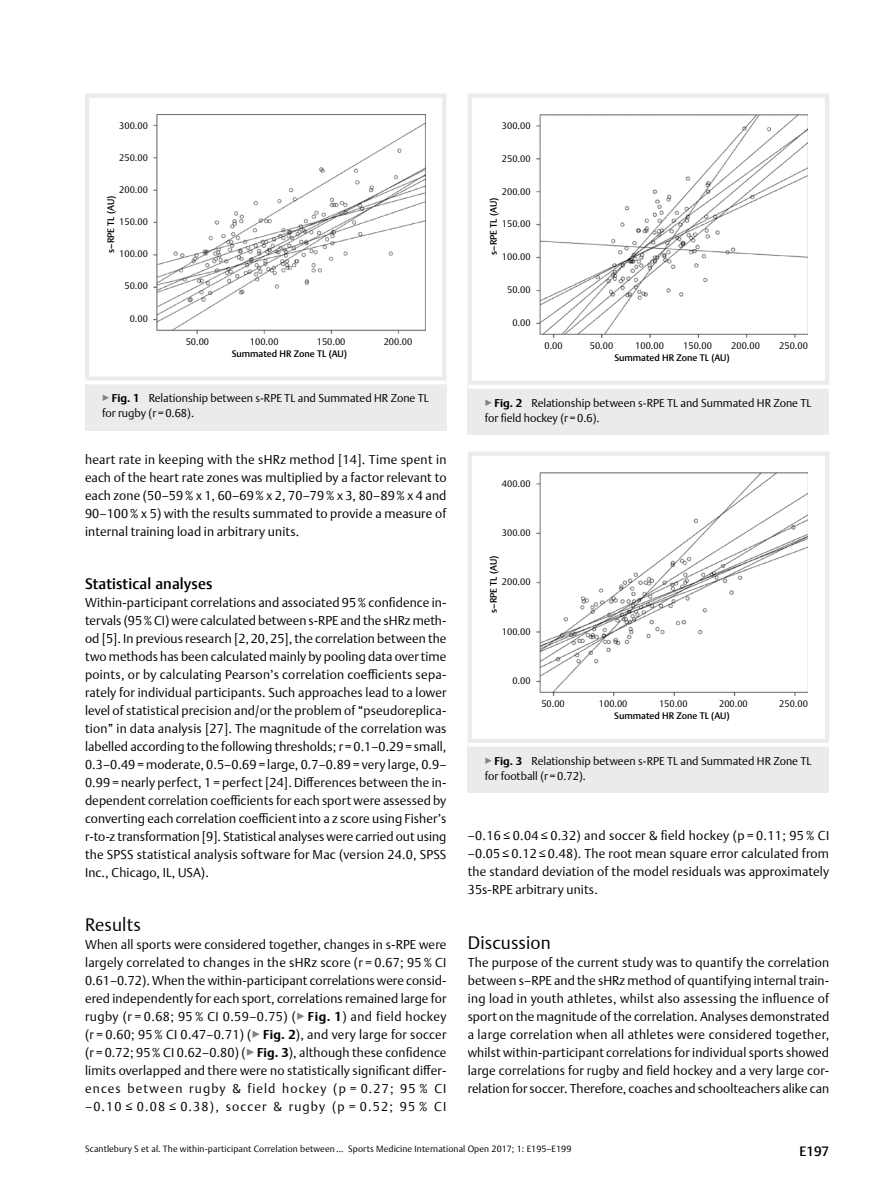
<style>
.page{position:relative;width:893px;height:1191px;background:#fff}
.page>*{position:absolute;margin:0;border:0;box-sizing:border-box;transform-origin:0 0}
.t1{font:300 18px "Thieme Argo 2011";letter-spacing:.01em;color:#000}
.t2{font:500 15px "Thieme Argo 2011";letter-spacing:.01em;color:#000}
.t3{font:500 13.5px "Thieme Argo 2011";color:#000}
.t4{font:300 12.75px/18px "Thieme Argo 2011";letter-spacing:.01em;color:#000;text-align:justify}
.t5{font:300 11.25px/15px "Thieme Argo 2011";color:#000}
.t6{font:300 9.3px "Thieme Argo 2011";color:#000}
.t7{font:500 9.3px "Thieme Argo 2011";color:#000}
.t8{font:300 9px "Thieme Argo 2011";letter-spacing:.01em;color:#000}
.s1{color:#808285}
.s2{font-weight:700}
</style>
<div class="page">
<svg style="left:85px;top:94px;width:361px;height:286px"></svg>
<div style="left:85px;top:381px;width:361px;height:49px;background:#ebebec"></div>
<hr style="left:85px;top:380px;width:361px;height:4px;background:#fff">
<svg style="left:468px;top:94px;width:361px;height:291px"></svg>
<div style="left:468px;top:385px;width:361px;height:49px;background:#ebebec"></div>
<hr style="left:468px;top:385px;width:361px;height:4px;background:#fff">
<svg style="left:468px;top:452px;width:361px;height:291px"></svg>
<div style="left:468px;top:743px;width:361px;height:49px;background:#ebebec"></div>
<hr style="left:468px;top:743px;width:361px;height:3px;background:#fff">
<p class="t6" style="left:119px;top:119px;width:30px">300.00</p>
<p class="t6" style="left:119px;top:151px;width:30px">250.00</p>
<p class="t6" style="left:119px;top:183px;width:30px">200.00</p>
<p class="t6" style="left:119px;top:216px;width:30px">150.00</p>
<p class="t6" style="left:119px;top:248px;width:30px">100.00</p>
<p class="t6" style="left:124px;top:280px;width:25px">50.00</p>
<p class="t6" style="left:130px;top:312px;width:20px">0.00</p>
<p class="t7" style="left:105px;top:252px;width:59px;rotate:-90deg">s–RPE TL (AU)</p>
<p class="t6" style="left:186px;top:335px;width:25px">50.00</p>
<p class="t6" style="left:250px;top:335px;width:30px">100.00</p>
<p class="t6" style="left:317px;top:335px;width:30px">150.00</p>
<p class="t6" style="left:384px;top:335px;width:30px">200.00</p>
<p class="t7" style="left:232px;top:347px;width:117px">Summated HR Zone TL (AU)</p>
<p class="t5" style="left:102px;top:391px;width:328px"><span class="s1">▶</span><span class="s2">Fig. 1</span> Relationship between s-RPE TL and Summated HR Zone TL for rugby (r=0.68).</p>
<p class="t4" style="left:85px;top:450px;width:363px">heart rate in keeping with the sHRz method [14]. Time spent in each of the heart rate zones was multiplied by a factor relevant to each zone (50–59% x 1, 60–69% x 2, 70–79% x 3, 80–89% x 4 and 90–100% x 5) with the results summated to provide a measure of internal training load in arbitrary units.</p>
<p class="t2" style="left:85px;top:574px;width:129px">Statistical analyses</p>
<p class="t4" style="left:85px;top:593px;width:363px">Within-participant correlations and associated 95% confidence in&shy;tervals (95% CI) were calculated between s-RPE and the sHRz meth&shy;od [5]. In previous research [2,20,25], the correlation between the two methods has been calculated mainly by pooling data over time points, or by calculating Pearson’s correlation coefficients sepa&shy;rately for individual participants. Such approaches lead to a lower level of statistical precision and/or the problem of “pseudoreplica&shy;tion” in data analysis [27]. The magnitude of the correlation was labelled according to the following thresholds; r=0.1–0.29=small, 0.3–0.49 =moderate, 0.5–0.69= large, 0.7–0.89= very large, 0.9– 0.99 = nearly perfect, 1 = perfect [24]. Differences between the in&shy;dependent correlation coefficients for each sport were assessed by converting each correlation coefficient into a z score using Fisher’s r-to-z transformation [9]. Statistical analyses were carried out using the SPSS statistical analysis software for Mac (version 24.0, SPSS Inc., Chicago, IL, USA).</p>
<h1 class="t1" style="left:85px;top:913px;width:58px">Results</h1>
<p class="t4" style="left:85px;top:935px;width:363px">When all sports were considered together, changes in s-RPE were largely correlated to changes in the sHRz score (r = 0.67; 95 % CI 0.61–0.72). When the within-participant correlations were consid&shy;ered independently for each sport, correlations remained large for rugby (r = 0.68; 95 % CI 0.59–0.75) (<span class="s1">▶</span><span class="s2">Fig. 1</span>) and field hockey (r = 0.60; 95 % CI 0.47–0.71) (<span class="s1">▶</span><span class="s2">Fig. 2</span>), and very large for soccer (r = 0.72; 95% CI 0.62–0.80) (<span class="s1">▶</span><span class="s2">Fig. 3</span>), although these confidence limits overlapped and there were no statistically significant differ&shy;ences between rugby &amp; field hockey (p = 0.27; 95 % CI –0.10 ≤ 0.08 ≤ 0.38), soccer &amp; rugby (p = 0.52; 95 % CI</p>
<p class="t6" style="left:502px;top:120px;width:30px">300.00</p>
<p class="t6" style="left:502px;top:152px;width:30px">250.00</p>
<p class="t6" style="left:502px;top:185px;width:30px">200.00</p>
<p class="t6" style="left:502px;top:218px;width:30px">150.00</p>
<p class="t6" style="left:502px;top:251px;width:30px">100.00</p>
<p class="t6" style="left:507px;top:283px;width:25px">50.00</p>
<p class="t6" style="left:512px;top:316px;width:20px">0.00</p>
<p class="t7" style="left:487px;top:255px;width:59px;rotate:-90deg">s–RPE TL (AU)</p>
<p class="t6" style="left:544px;top:340px;width:20px">0.00</p>
<p class="t6" style="left:590px;top:340px;width:25px">50.00</p>
<p class="t6" style="left:635px;top:340px;width:30px">100.00</p>
<p class="t6" style="left:683px;top:340px;width:30px">150.00</p>
<p class="t6" style="left:731px;top:340px;width:30px">200.00</p>
<p class="t6" style="left:779px;top:340px;width:30px">250.00</p>
<p class="t7" style="left:614px;top:352px;width:117px">Summated HR Zone TL (AU)</p>
<p class="t5" style="left:485px;top:395px;width:328px"><span class="s1">▶</span><span class="s2">Fig. 2</span> Relationship between s-RPE TL and Summated HR Zone TL for field hockey (r=0.6).</p>
<p class="t6" style="left:502px;top:477px;width:30px">400.00</p>
<p class="t6" style="left:502px;top:527px;width:30px">300.00</p>
<p class="t7" style="left:487px;top:612px;width:59px;rotate:-90deg">s–RPE TL (AU)</p>
<p class="t6" style="left:502px;top:576px;width:30px">200.00</p>
<p class="t6" style="left:502px;top:625px;width:30px">100.00</p>
<p class="t6" style="left:512px;top:674px;width:20px">0.00</p>
<p class="t6" style="left:541px;top:697px;width:25px">50.00</p>
<p class="t6" style="left:599px;top:697px;width:30px">100.00</p>
<p class="t6" style="left:659px;top:697px;width:30px">150.00</p>
<p class="t6" style="left:719px;top:697px;width:30px">200.00</p>
<p class="t6" style="left:779px;top:697px;width:30px">250.00</p>
<p class="t7" style="left:614px;top:709px;width:117px">Summated HR Zone TL (AU)</p>
<p class="t5" style="left:485px;top:753px;width:328px"><span class="s1">▶</span><span class="s2">Fig. 3</span> Relationship between s-RPE TL and Summated HR Zone TL for football (r=0.72).</p>
<p class="t4" style="left:468px;top:826px;width:363px">–0.16 ≤ 0.04 ≤ 0.32) and soccer &amp; field hockey (p = 0.11; 95 % CI –0.05 ≤ 0.12 ≤ 0.48). The root mean square error calculated from the standard deviation of the model residuals was approximately 35s-RPE arbitrary units.</p>
<h1 class="t1" style="left:468px;top:931px;width:85px">Discussion</h1>
<p class="t4" style="left:468px;top:953px;width:363px">The purpose of the current study was to quantify the correlation between s–RPE and the sHRz method of quantifying internal train&shy;ing load in youth athletes, whilst also assessing the influence of sport on the magnitude of the correlation. Analyses demonstrated a large correlation when all athletes were considered together, whilst within-participant correlations for individual sports showed large correlations for rugby and field hockey and a very large cor&shy;relation for soccer. Therefore, coaches and schoolteachers alike can</p>
<p class="t8" style="left:85px;top:1143px;width:488px">Scantlebury S et al. The within-participant Correlation between … Sports Medicine International Open 2017; 1: E195–E199</p>
<p class="t3" style="left:799px;top:1142px;width:31px">E197</p>
</div>
